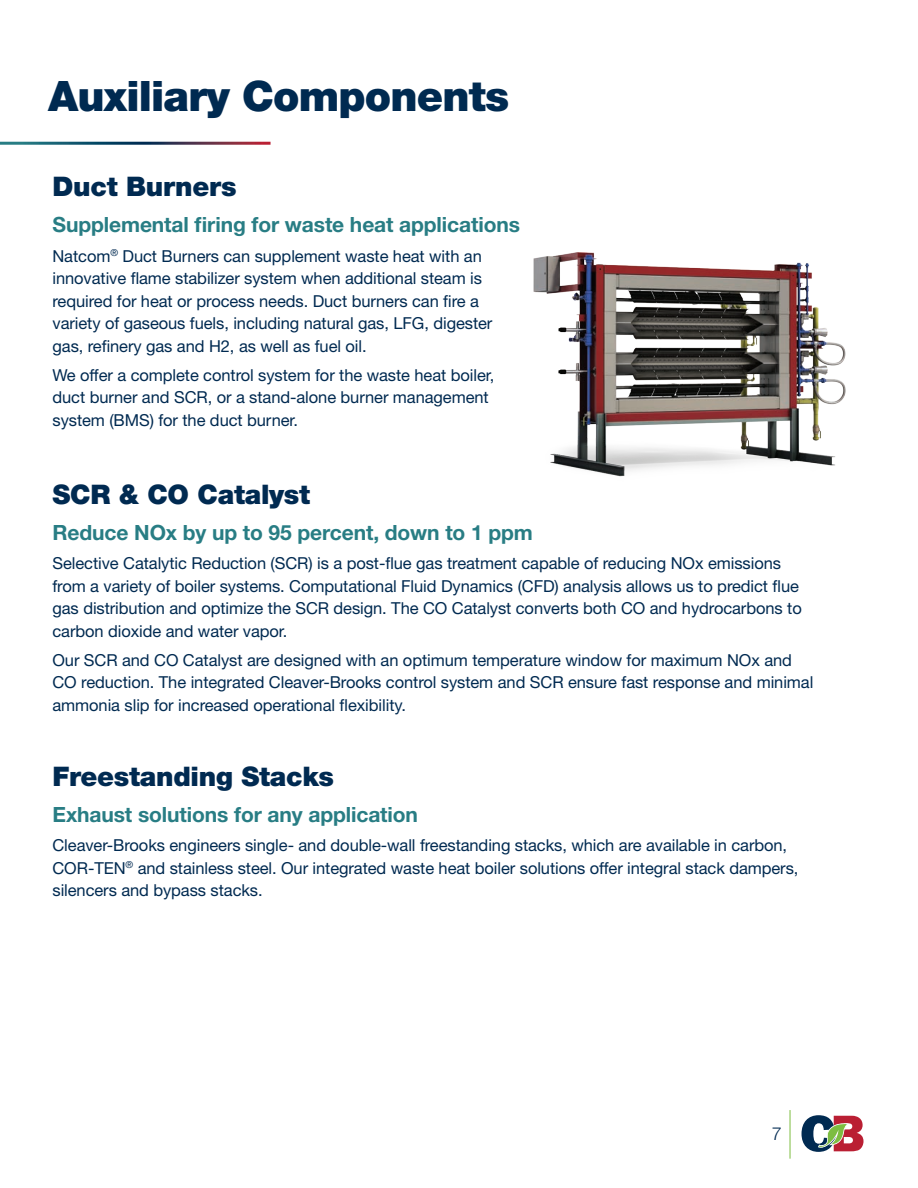
<style>
.page{position:relative;width:918px;height:1188px;background:#fff}
.page>*{position:absolute;margin:0;border:0;box-sizing:border-box;transform-origin:0 0}
.t1{font:900 42px "Helvetica Neue LT Pro";letter-spacing:-.02em;color:#002a51}
.CB_-_Section_Sub-Hea{font:900 27px "Helvetica Neue LT Pro";letter-spacing:-.01em;color:#002a51}
.t2{font:700 21px "Helvetica Neue LT Std";letter-spacing:-.005em;color:#287d84}
.t3{font:300 18px "Helvetica Neue LT Std";color:#002a51}
.t4{font:16.5px/22.5px "Helvetica Neue LT Std";letter-spacing:-.005em;color:#002a51}
</style>
<div class="page">
<hr style="left:790px;top:1110px;width:1px;height:49px;background:#7dbd41">
<svg style="left:802px;top:1115px;width:62px;height:37px"></svg>
<img style="left:533px;top:252px;width:313px;height:225px">
<p class="t1" style="left:48px;top:71px;width:463px">Auxiliary Components</p>
<p class="CB_-_Section_Sub-Hea" style="left:52px;top:170px;width:186px">Duct Burners</p>
<p class="t2" style="left:52px;top:212px;width:469px">Supplemental firing for waste heat applications</p>
<p class="t4" style="left:52px;top:244px;width:441px">Natcom<sup>®</sup> Duct Burners can supplement waste heat with an innovative flame stabilizer system when additional steam is required for heat or process needs. Duct burners can fire a variety of gaseous fuels, including natural gas, LFG, digester gas, refinery gas and H2, as well as fuel oil.</p>
<p class="t4" style="left:53px;top:364px;width:443px">We offer a complete control system for the waste heat boiler, duct burner and SCR, or a stand-alone burner management system (BMS) for the duct burner.</p>
<p class="CB_-_Section_Sub-Hea" style="left:52px;top:478px;width:259px">SCR &amp; CO Catalyst</p>
<p class="t2" style="left:52px;top:519px;width:482px">Reduce NOx by up to 95 percent, down to 1 ppm</p>
<p class="t4" style="left:52px;top:552px;width:751px">Selective Catalytic Reduction (SCR) is a post-flue gas treatment capable of reducing NOx emissions from a variety of boiler systems. Computational Fluid Dynamics (CFD) analysis allows us to predict flue gas distribution and optimize the SCR design. The CO Catalyst converts both CO and hydrocarbons to carbon dioxide and water vapor.</p>
<p class="t4" style="left:52px;top:649px;width:762px">Our SCR and CO Catalyst are designed with an optimum temperature window for maximum NOx and<br>CO reduction. The integrated Cleaver-Brooks control system and SCR ensure fast response and minimal ammonia slip for increased operational flexibility.</p>
<p class="CB_-_Section_Sub-Hea" style="left:52px;top:760px;width:283px">Freestanding Stacks</p>
<p class="t2" style="left:52px;top:801px;width:367px">Exhaust solutions for any application</p>
<p class="t4" style="left:52px;top:834px;width:747px">Cleaver-Brooks engineers single- and double-wall freestanding stacks, which are available in carbon,<br>COR-TEN<sup>®</sup> and stainless steel. Our integrated waste heat boiler solutions offer integral stack dampers, silencers and bypass stacks.</p>
<p class="t3" style="left:772px;top:1123px;width:12px">7</p>
</div>
